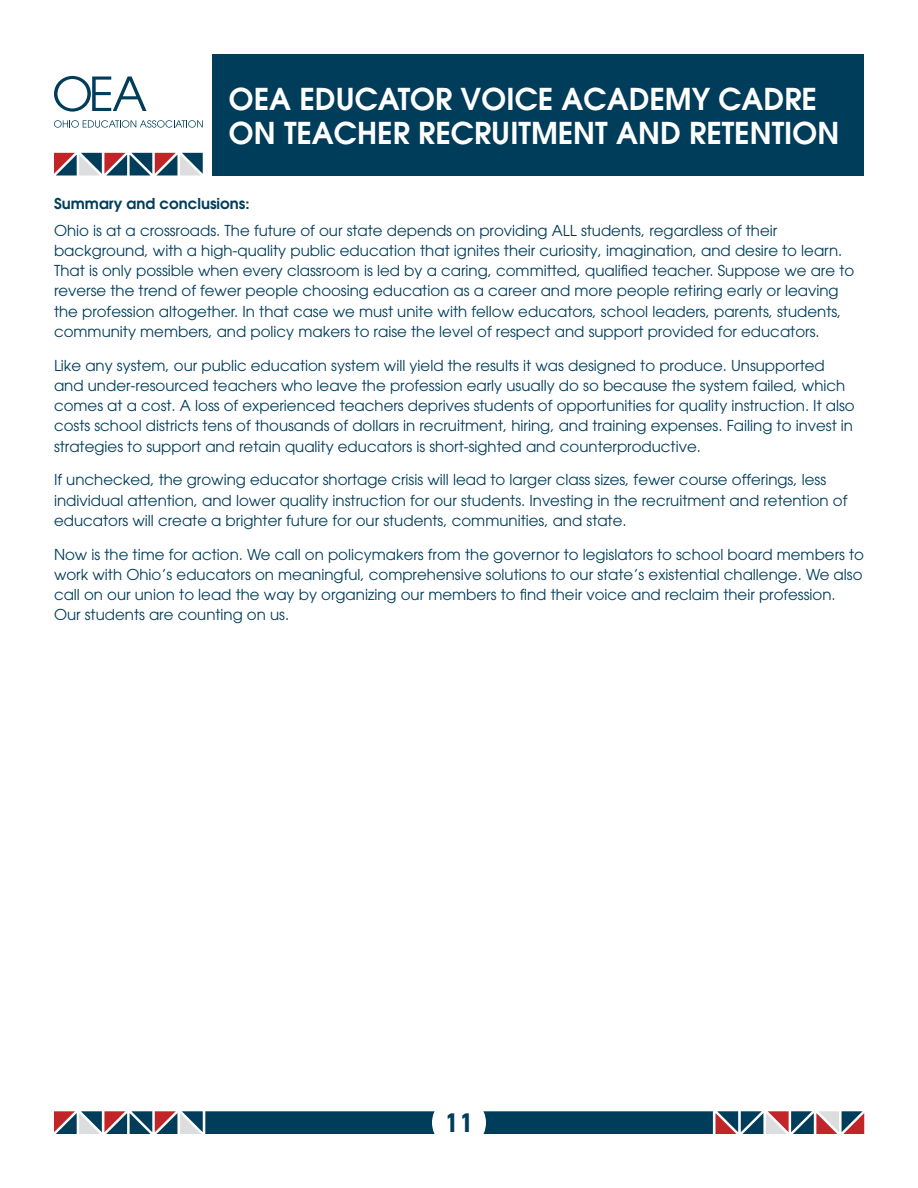
<style>
.page{position:relative;width:918px;height:1188px;background:#fff}
.page>*{position:absolute;margin:0;border:0;box-sizing:border-box;transform-origin:0 0}
.t1{font:600 30px/34.5px "Avant Garde";color:#fff}
.t2{font:700 27px "DIN2014";color:#003d5b}
.t3{font:15px/20.2px "Avant Garde";color:#003d5b}
._0_0625_in{font:600 15px "Avant Garde";color:#003d5b}
</style>
<div class="page">
<div style="left:213px;top:54px;width:651px;height:122px;background:#003d5b"></div>
<svg style="left:54px;top:1111px;width:810px;height:23px;background:#436277"></svg>
<svg style="left:54px;top:120px;width:149px;height:8px"></svg>
<svg style="left:54px;top:76px;width:93px;height:36px"></svg>
<svg style="left:54px;top:153px;width:149px;height:23px"></svg>
<h1 class="t1" style="left:229px;top:81px;width:612px">OEA EDUCATOR VOICE ACADEMY CADRE<br>ON TEACHER RECRUITMENT AND RETENTION</h1>
<p class="_0_0625_in" style="left:54px;top:193px;width:197px">Summary and conclusions:</p>
<p class="t3" style="left:54px;top:220px;width:802px">Ohio is at a crossroads. The future of our state depends on providing ALL students, regardless of their background, with a high-quality public education that ignites their curiosity, imagination, and desire to learn.<br>That is only possible when every classroom is led by a caring, committed, qualified teacher. Suppose we are to reverse the trend of fewer people choosing education as a career and more people retiring early or leaving the profession altogether. In that case we must unite with fellow educators, school leaders, parents, students, community members, and policy makers to raise the level of respect and support provided for educators.</p>
<p class="t3" style="left:54px;top:355px;width:802px">Like any system, our public education system will yield the results it was designed to produce. Unsupported and under-resourced teachers who leave the profession early usually do so because the system failed, which comes at a cost. A loss of experienced teachers deprives students of opportunities for quality instruction. It also costs school districts tens of thousands of dollars in recruitment, hiring, and training expenses. Failing to invest in strategies to support and retain quality educators is short-sighted and counterproductive.</p>
<p class="t3" style="left:54px;top:470px;width:795px">If unchecked, the growing educator shortage crisis will lead to larger class sizes, fewer course offerings, less individual attention, and lower quality instruction for our students. Investing in the recruitment and retention of educators will create a brighter future for our students, communities, and state.</p>
<p class="t3" style="left:54px;top:544px;width:812px">Now is the time for action. We call on policymakers from the governor to legislators to school board members to work with Ohio’s educators on meaningful, comprehensive solutions to our state’s existential challenge. We also call on our union to lead the way by organizing our members to find their voice and reclaim their profession.<br>Our students are counting on us.</p>
<h2 class="t2" style="left:444px;top:1105px;width:31px">11</h2>
</div>
